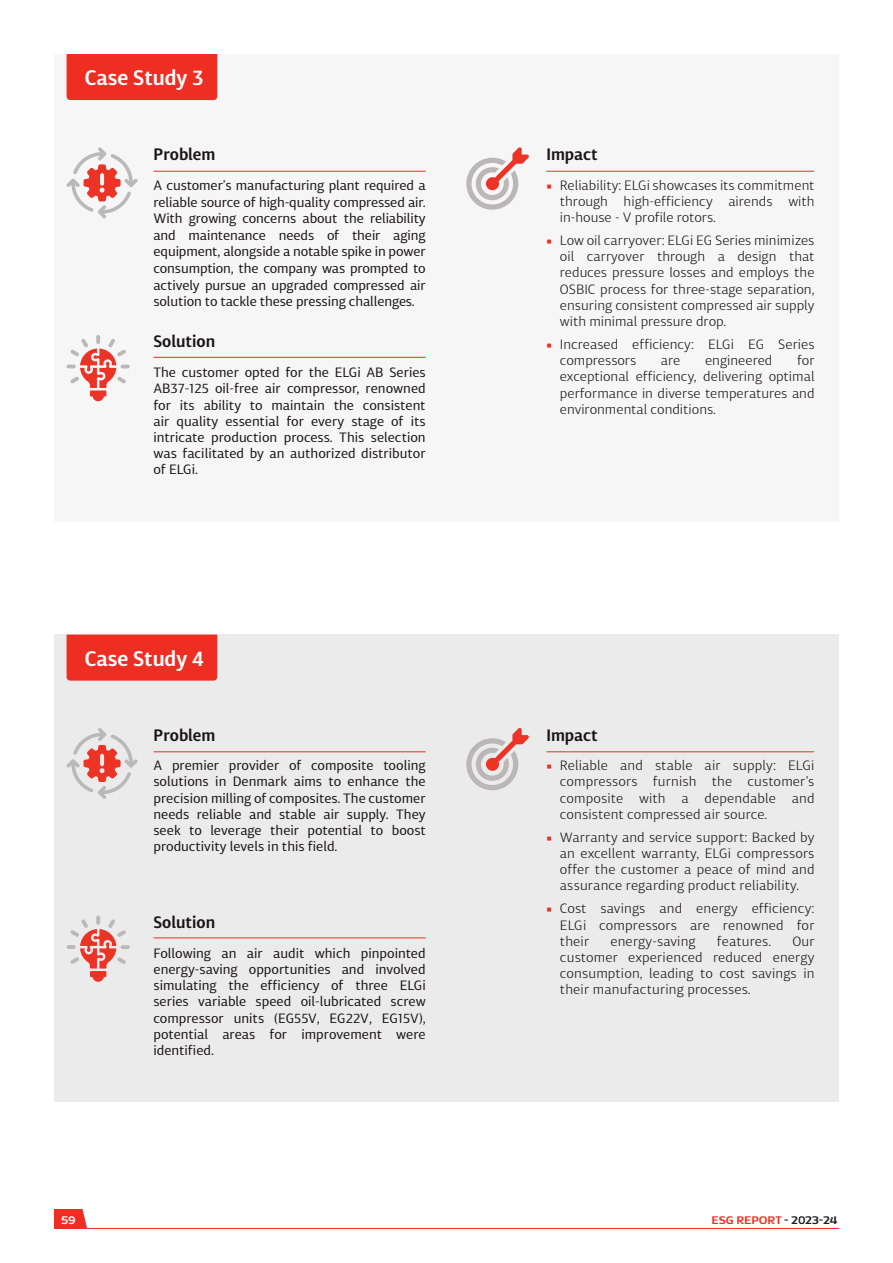
<style>
.page{position:relative;width:893px;height:1263px;background:#fff}
.page>*{position:absolute;margin:0;border:0;box-sizing:border-box;transform-origin:0 0}
.Info_Heading{font:600 21px "Diaria Sans Pro";color:#fff}
.Info_Heading-2{font:600 16.5px "Diaria Sans Pro";color:#1a1415}
.Table_text{font:13.5px/16.2px "Diaria Sans Pro";color:#1a1415;text-align:justify}
.t1{font:300 13.5px/16.2px "Diaria Sans Pro";color:#1a1415;text-align:justify}
.t2{font:600 12px "Dynasty OT";color:#ee2e22}
.t3{font:600 12px "Dynasty OT";color:#fff}
.s1{font-family:"Minion Pro";font-weight:400;color:#ee2e22}
.s2{color:#231f20}
</style>
<div class="page">
<hr style="left:54px;top:1228px;width:785px;height:1px;background:#ee2e22">
<svg style="left:54px;top:1209px;width:33px;height:19px"></svg>
<div style="left:54px;top:54px;width:785px;height:467px;background:#f6f6f6"></div>
<div style="left:54px;top:634px;width:784px;height:468px;background:#ebebeb"></div>
<svg style="left:66px;top:147px;width:72px;height:71px"></svg>
<svg style="left:66px;top:728px;width:72px;height:71px"></svg>
<svg style="left:67px;top:335px;width:63px;height:66px"></svg>
<svg style="left:96px;top:915px;width:4px;height:10px"></svg>
<svg style="left:67px;top:919px;width:63px;height:63px"></svg>
<svg style="left:466px;top:147px;width:63px;height:63px"></svg>
<svg style="left:466px;top:728px;width:63px;height:62px"></svg>
<div style="left:67px;top:54px;width:150px;height:46px;background:#ee2e22"></div>
<div style="left:67px;top:635px;width:150px;height:46px;background:#ee2e22"></div>
<hr style="left:153px;top:171px;width:273px;height:1px;background:#ee2e22">
<hr style="left:153px;top:751px;width:273px;height:1px;background:#ee2e22">
<hr style="left:153px;top:357px;width:273px;height:1px;background:#ee2e22">
<hr style="left:153px;top:937px;width:273px;height:1px;background:#ee2e22">
<hr style="left:546px;top:171px;width:268px;height:1px;background:#ee2e22">
<hr style="left:546px;top:751px;width:268px;height:1px;background:#ee2e22">
<p class="Info_Heading" style="left:85px;top:64px;width:120px">Case Study 3</p>
<p class="Info_Heading-2" style="left:153px;top:144px;width:64px">Problem</p>
<p class="Table_text" style="left:153px;top:177px;width:274px;line-height:16.6px">A customer’s manufacturing plant required a reliable source of high‑quality compressed air.<br>With growing concerns about the reliability and maintenance needs of their aging equipment, alongside a notable spike in power consumption, the company was prompted to actively pursue an upgraded compressed air solution to tackle these pressing challenges.</p>
<p class="Info_Heading-2" style="left:153px;top:331px;width:63px">Solution</p>
<p class="Table_text" style="left:153px;top:364px;width:274px">The customer opted for the ELGi AB Series AB37-125 oil-free air compressor, renowned for its ability to maintain the consistent air quality essential for every stage of its intricate production process. This selection was facilitated by an authorized distributor of ELGi.</p>
<p class="Info_Heading" style="left:85px;top:645px;width:121px">Case Study 4</p>
<p class="Info_Heading-2" style="left:153px;top:724px;width:64px">Problem</p>
<p class="Table_text" style="left:153px;top:757px;width:274px">A premier provider of composite tooling solutions in Denmark aims to enhance the precision milling of composites. The customer needs reliable and stable air supply. They seek to leverage their potential to boost productivity levels in this field.</p>
<p class="Info_Heading-2" style="left:153px;top:912px;width:63px">Solution</p>
<p class="Table_text" style="left:153px;top:945px;width:274px">Following an air audit which pinpointed energy-saving opportunities and involved simulating the efficiency of three ELGi series variable speed oil‑lubricated screw compressor units (EG55V, EG22V, EG15V), potential areas for improvement were identified.</p>
<p class="Info_Heading-2" style="left:546px;top:144px;width:53px">Impact</p>
<p class="t1" style="left:560px;top:177px;width:256px;text-indent:-14px"><span class="s1">■</span> Reliability: ELGi showcases its commitment through high‑efficiency airends with in‑house - V profile rotors.</p>
<p class="t1" style="left:560px;top:232px;width:256px;text-indent:-14px"><span class="s1">■</span> Low oil carryover: ELGi EG Series minimizes oil carryover through a design that reduces pressure losses and employs the OSBIC process for three-stage separation, ensuring consistent compressed air supply with minimal pressure drop.</p>
<p class="t1" style="left:560px;top:336px;width:256px;text-indent:-14px"><span class="s1">■</span> Increased efficiency: ELGi EG Series compressors</p>
<p class="t1" style="left:560px;top:352px;width:256px;text-indent:237px">for exceptional efficiency, delivering optimal performance in diverse temperatures and environmental conditions.</p>
<p class="t1" style="left:661px;top:352px;width:21px">are</p>
<p class="t1" style="left:705px;top:352px;width:69px">engineered</p>
<p class="Info_Heading-2" style="left:546px;top:724px;width:53px">Impact</p>
<p class="t1" style="left:560px;top:757px;width:256px;text-indent:-14px"><span class="s1">■</span> Reliable and stable air supply: ELGi compressors furnish the customer’s composite with a dependable and consistent compressed air source.</p>
<p class="t1" style="left:560px;top:829px;width:256px;text-indent:-14px"><span class="s1">■</span> Warranty and service support: Backed by an excellent warranty, ELGi compressors offer the customer a peace of mind and assurance regarding product reliability.</p>
<p class="t1" style="left:560px;top:900px;width:256px;text-indent:-14px"><span class="s1">■</span> Cost savings and energy efficiency:<br>ELGi compressors are renowned for their</p>
<p class="t1" style="left:610px;top:933px;width:87px">energy-saving</p>
<p class="t1" style="left:717px;top:933px;width:56px">features.</p>
<p class="t1" style="left:560px;top:933px;width:256px;text-indent:232px">Our customer experienced reduced energy consumption, leading to cost savings in their manufacturing processes.</p>
<p class="t3" style="left:61px;top:1212px;width:16px">59</p>
<p class="t2" style="left:712px;top:1212px;width:127px">ESG REPORT <span class="s2">- 2023-24</span></p>
</div>
